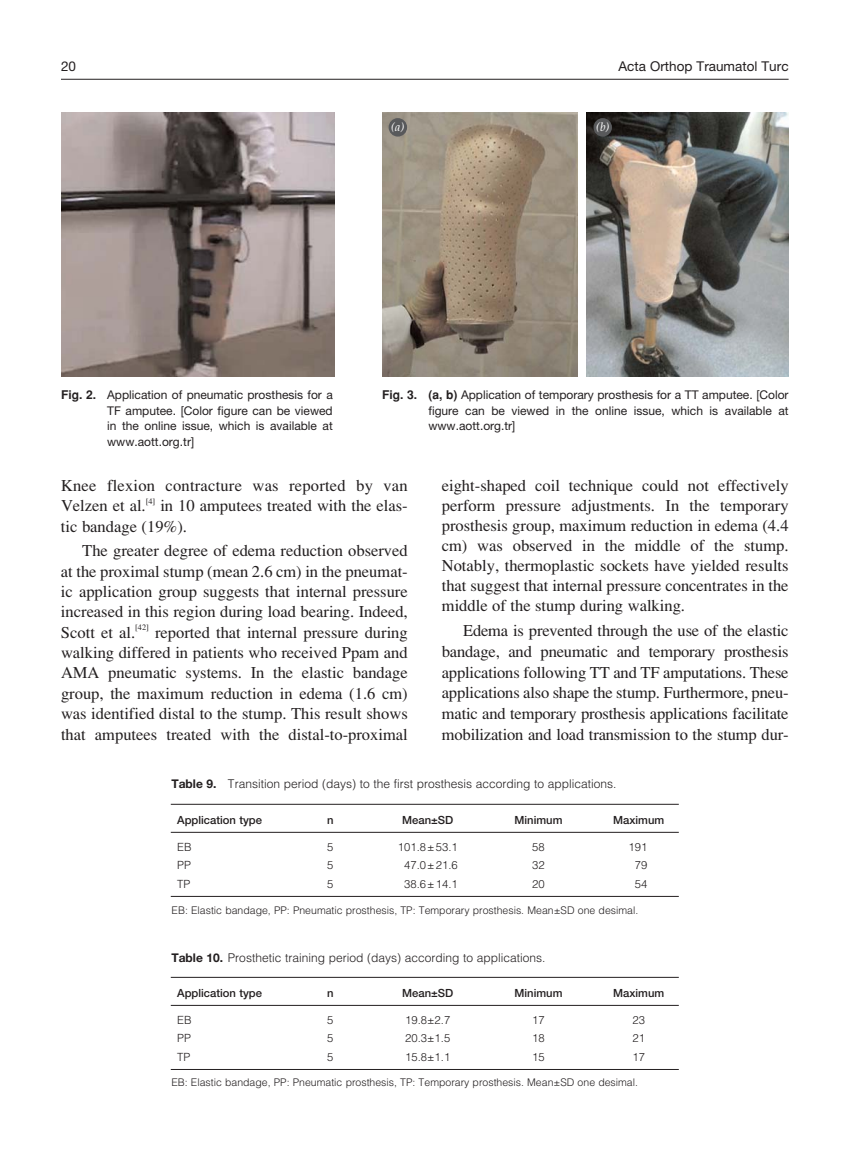
<style>
.page{position:relative;width:851px;height:1149px;background:#fff}
.page>*{position:absolute;margin:0;border:0;box-sizing:border-box;transform-origin:0 0}
.t1{font:16.5px/20.4px "Times";color:#231f20;text-align:justify}
.t2{font:13.5px "Helvetica T";color:#231f20}
.t3{font:12px/15.8px "Helvetica T";color:#231f20;text-align:justify}
.t4{font:12px "Helvetica T Light";color:#231f20}
.t5{font:12px "Palatino Italic Turk";color:#fff}
.t6{font:11.25px "Helvetica T Light";color:#231f20}
.t7{font:11.25px "Helvetica T Medium";color:#231f20}
.t8{font:10.5px "Helvetica T Light";color:#231f20}
.t9{font:8.25px "Times";color:#231f20}
.s1{font-family:"Helvetica";font-weight:700}
.s2{font-family:"Helvetica T Bold"}
</style>
<div class="page">
<hr style="left:61px;top:79px;width:727px;height:1px;background:#231f20">
<img style="left:61px;top:113px;width:273px;height:263px">
<img style="left:382px;top:113px;width:196px;height:263px">
<img style="left:586px;top:113px;width:202px;height:263px">
<hr style="left:171px;top:803px;width:507px;height:1px;background:#231f20">
<hr style="left:171px;top:831px;width:507px;height:1px;background:#231f20">
<hr style="left:171px;top:895px;width:507px;height:1px;background:#231f20">
<div style="left:388px;top:118px;width:19px;height:18px;background:#58595b;border-radius:50%"></div>
<div style="left:593px;top:118px;width:19px;height:18px;background:#58595b;border-radius:50%"></div>
<hr style="left:171px;top:976px;width:507px;height:1px;background:#231f20">
<hr style="left:171px;top:1004px;width:507px;height:1px;background:#231f20">
<hr style="left:171px;top:1068px;width:507px;height:1px;background:#231f20">
<p class="t2" style="left:61px;top:61px;width:17px">20</p>
<p class="t2" style="left:618px;top:61px;width:171px">Acta Orthop Traumatol Turc</p>
<p class="t5" style="left:391px;top:122px;width:15px">(a)</p>
<p class="t5" style="left:596px;top:122px;width:15px">(b)</p>
<p class="t3" style="left:107px;top:388px;width:227px;text-indent:-46px"><span class="s1">Fig. 2.</span> Application of pneumatic prosthesis for a TF amputee. [Color figure can be viewed in the online issue, which is available at www.aott.org.tr]</p>
<p class="t3" style="left:428px;top:388px;width:361px;text-indent:-46px"><span class="s1">Fig. 3. (a, b)</span> Application of temporary prosthesis for a TT amputee. [Color figure can be viewed in the online issue, which is available at www.aott.org.tr]</p>
<p class="t1" style="left:61px;top:477px;width:348px">Knee flexion contracture was reported by van<br>Velzen et al.</p>
<p class="t9" style="left:146px;top:498px;width:11px">[4]</p>
<p class="t1" style="left:61px;top:497px;width:348px;text-indent:99px">in 10 amputees treated with the elas&shy;tic bandage (19%).</p>
<p class="t1" style="left:61px;top:542px;width:348px;text-indent:21px">The greater degree of edema reduction observed at the proximal stump (mean 2.6 cm) in the pneumat&shy;ic application group suggests that internal pressure increased in this region during load bearing. Indeed, Scott et al.</p>
<p class="t9" style="left:135px;top:624px;width:15px">[42]</p>
<p class="t1" style="left:61px;top:623px;width:348px;text-indent:94px">reported that internal pressure during walking differed in patients who received Ppam and AMA pneumatic systems. In the elastic bandage group, the maximum reduction in edema (1.6 cm) was identified distal to the stump. This result shows that amputees treated with the distal-to-proximal</p>
<p class="t1" style="left:442px;top:477px;width:348px">eight-shaped coil technique could not effectively perform pressure adjustments. In the temporary prosthesis group, maximum reduction in edema (4.4 cm) was observed in the middle of the stump.<br>Notably, thermoplastic sockets have yielded results that suggest that internal pressure concentrates in the middle of the stump during walking.</p>
<p class="t1" style="left:442px;top:622px;width:348px;text-indent:21px">Edema is prevented through the use of the elastic bandage, and pneumatic and temporary prosthesis applications following TT and TF amputations. These applications also shape the stump. Furthermore, pneu&shy;matic and temporary prosthesis applications facilitate mobilization and load transmission to the stump dur-</p>
<p class="t4" style="left:171px;top:778px;width:446px"><span class="s2">Table 9.</span> Transition period (days) to the first prosthesis according to applications.</p>
<p class="t7" style="left:177px;top:815px;width:86px">Application type</p>
<p class="t7" style="left:327px;top:815px;width:8px">n</p>
<p class="t7" style="left:402px;top:815px;width:53px">Mean±SD</p>
<p class="t7" style="left:514px;top:815px;width:49px">Minimum</p>
<p class="t7" style="left:613px;top:815px;width:53px">Maximum</p>
<p class="t6" style="left:177px;top:842px;width:16px">EB</p>
<p class="t6" style="left:327px;top:842px;width:8px">5</p>
<p class="t6" style="left:398px;top:842px;width:61px">101.8±53.1</p>
<p class="t6" style="left:532px;top:842px;width:14px">58</p>
<p class="t6" style="left:628px;top:842px;width:20px">191</p>
<p class="t6" style="left:177px;top:860px;width:15px">PP</p>
<p class="t6" style="left:327px;top:860px;width:8px">5</p>
<p class="t6" style="left:404px;top:860px;width:55px">47.0±21.6</p>
<p class="t6" style="left:532px;top:860px;width:14px">32</p>
<p class="t6" style="left:634px;top:860px;width:14px">79</p>
<p class="t6" style="left:177px;top:879px;width:15px">TP</p>
<p class="t6" style="left:327px;top:879px;width:8px">5</p>
<p class="t6" style="left:404px;top:879px;width:55px">38.6±14.1</p>
<p class="t6" style="left:532px;top:879px;width:14px">20</p>
<p class="t6" style="left:634px;top:879px;width:14px">54</p>
<p class="t8" style="left:172px;top:906px;width:468px">EB: Elastic bandage, PP: Pneumatic prosthesis, TP: Temporary prosthesis. Mean±SD one desimal.</p>
<p class="t4" style="left:171px;top:953px;width:375px"><span class="s2">Table 10.</span> Prosthetic training period (days) according to applications.</p>
<p class="t7" style="left:177px;top:988px;width:86px">Application type</p>
<p class="t7" style="left:327px;top:988px;width:8px">n</p>
<p class="t7" style="left:402px;top:988px;width:53px">Mean±SD</p>
<p class="t7" style="left:514px;top:988px;width:49px">Minimum</p>
<p class="t7" style="left:613px;top:988px;width:53px">Maximum</p>
<p class="t6" style="left:177px;top:1015px;width:16px">EB</p>
<p class="t6" style="left:327px;top:1015px;width:8px">5</p>
<p class="t6" style="left:405px;top:1015px;width:46px">19.8±2.7</p>
<p class="t6" style="left:532px;top:1015px;width:14px">17</p>
<p class="t6" style="left:632px;top:1015px;width:14px">23</p>
<p class="t6" style="left:177px;top:1033px;width:15px">PP</p>
<p class="t6" style="left:327px;top:1033px;width:8px">5</p>
<p class="t6" style="left:405px;top:1033px;width:46px">20.3±1.5</p>
<p class="t6" style="left:532px;top:1033px;width:14px">18</p>
<p class="t6" style="left:632px;top:1033px;width:14px">21</p>
<p class="t6" style="left:177px;top:1052px;width:15px">TP</p>
<p class="t6" style="left:327px;top:1052px;width:8px">5</p>
<p class="t6" style="left:405px;top:1052px;width:46px">15.8±1.1</p>
<p class="t6" style="left:532px;top:1052px;width:14px">15</p>
<p class="t6" style="left:632px;top:1052px;width:14px">17</p>
<p class="t8" style="left:171px;top:1078px;width:468px">EB: Elastic bandage, PP: Pneumatic prosthesis, TP: Temporary prosthesis. Mean±SD one desimal.</p>
</div>
